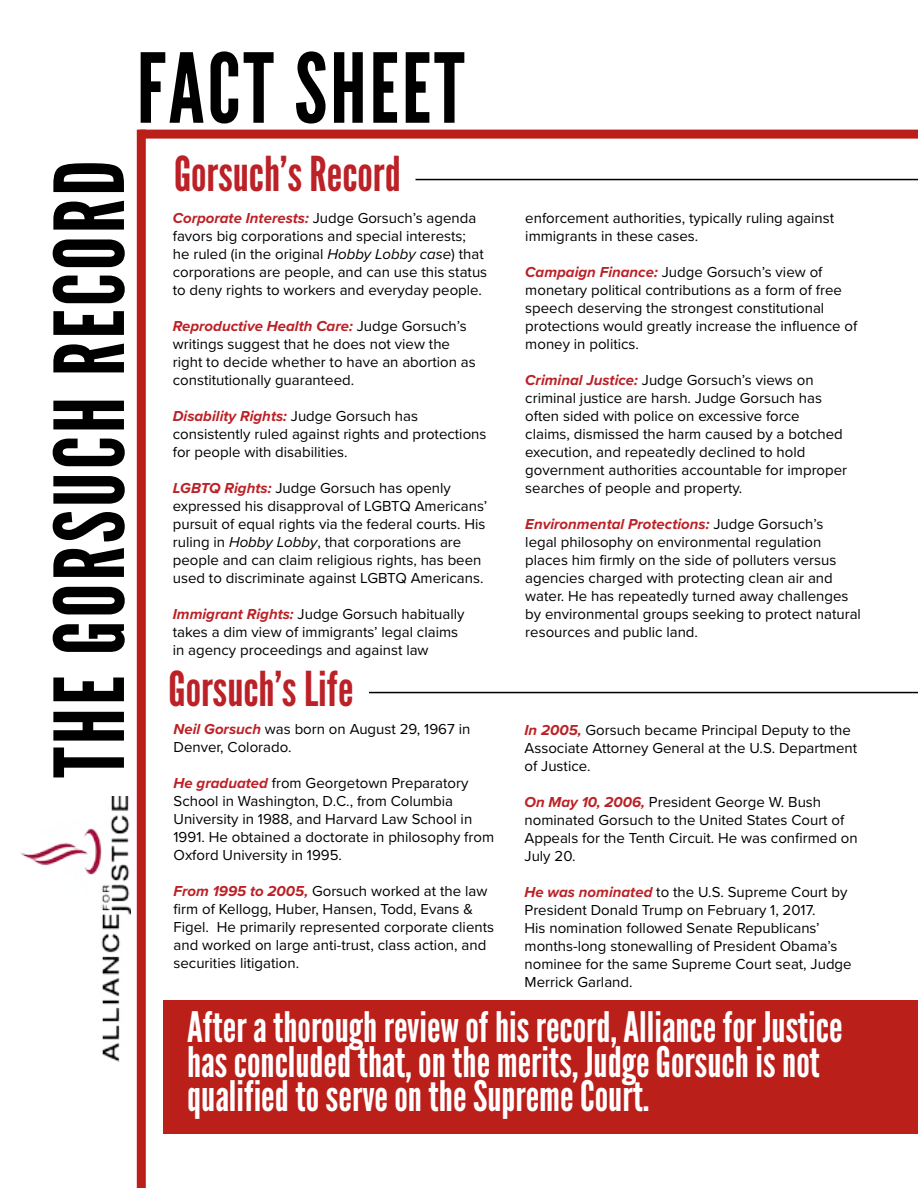
<style>
.page{position:relative;width:918px;height:1188px;background:#fff}
.page>*{position:absolute;margin:0;border:0;box-sizing:border-box;transform-origin:0 0}
.t1{font:96px "League Gothic";letter-spacing:.03em;color:#000}
.t2{font:48px "League Gothic";color:#bb2126}
.t3{font:42px/34.5px "League Gothic";color:#fff}
.t4{font:15px/18px "Proxima Nova";color:#000}
.s1{font-weight:700;font-style:italic;color:#bb2126}
.s2{font-style:italic}
</style>
<div class="page">
<div style="left:164px;top:1001px;width:754px;height:133px;background:#bb1f1a"></div>
<div style="left:140px;top:130px;width:778px;height:9px;background:#bb1f1a"></div>
<div style="left:137px;top:130px;width:9px;height:1058px;background:#bb1f1a"></div>
<hr style="left:369px;top:692px;width:549px;height:1px;background:#000">
<hr style="left:416px;top:179px;width:502px;height:1px;background:#000">
<img style="left:19px;top:796px;width:112px;height:266px">
<h1 class="t1" style="left:33px;top:778px;width:619px;rotate:-90deg">THE GORSUCH RECORD</h1>
<h1 class="t1" style="left:137px;top:31px;width:329px">FACT SHEET</h1>
<h2 class="t2" style="left:174px;top:146px;width:228px">Gorsuch’s Record</h2>
<p class="t4" style="left:173px;top:208px;width:316px"><span class="s1">Corporate Interests:</span> Judge Gorsuch’s agenda favors big corporations and special interests;<br>he ruled (in the original <span class="s2">Hobby Lobby case</span>) that corporations are people, and can use this status to deny rights to workers and everyday people.</p>
<p class="t4" style="left:173px;top:316px;width:305px"><span class="s1">Reproductive Health Care:</span> Judge Gorsuch’s writings suggest that he does not view the right to decide whether to have an abortion as constitutionally guaranteed.</p>
<p class="t4" style="left:173px;top:406px;width:315px"><span class="s1">Disability Rights:</span> Judge Gorsuch has consistently ruled against rights and protections for people with disabilities.</p>
<p class="t4" style="left:173px;top:478px;width:316px"><span class="s1">LGBTQ Rights:</span> Judge Gorsuch has openly expressed his disapproval of LGBTQ Americans’ pursuit of equal rights via the federal courts. His ruling in <span class="s2">Hobby Lobby</span>, that corporations are people and can claim religious rights, has been used to discriminate against LGBTQ Americans.</p>
<p class="t4" style="left:173px;top:604px;width:293px"><span class="s1">Immigrant Rights:</span> Judge Gorsuch habitually takes a dim view of immigrants’ legal claims in agency proceedings and against law</p>
<h2 class="t2" style="left:168px;top:660px;width:187px">Gorsuch’s Life</h2>
<p class="t4" style="left:174px;top:719px;width:298px"><span class="s1">Neil Gorsuch</span> was born on August 29, 1967 in<br>Denver, Colorado.</p>
<p class="t4" style="left:174px;top:773px;width:322px"><span class="s1">He graduated</span> from Georgetown Preparatory School in Washington, D.C., from Columbia University in 1988, and Harvard Law School in 1991. He obtained a doctorate in philosophy from Oxford University in 1995.</p>
<p class="t4" style="left:174px;top:881px;width:322px"><span class="s1">From 1995 to 2005,</span> Gorsuch worked at the law firm of Kellogg, Huber, Hansen, Todd, Evans &amp; Figel. He primarily represented corporate clients and worked on large anti-trust, class action, and securities litigation.</p>
<p class="t4" style="left:525px;top:209px;width:310px">enforcement authorities, typically ruling against immigrants in these cases.</p>
<p class="t4" style="left:525px;top:263px;width:333px"><span class="s1">Campaign Finance:</span> Judge Gorsuch’s view of monetary political contributions as a form of free speech deserving the strongest constitutional protections would greatly increase the influence of money in politics.</p>
<p class="t4" style="left:525px;top:371px;width:323px"><span class="s1">Criminal Justice:</span> Judge Gorsuch’s views on criminal justice are harsh. Judge Gorsuch has often sided with police on excessive force claims, dismissed the harm caused by a botched execution, and repeatedly declined to hold government authorities accountable for improper searches of people and property.</p>
<p class="t4" style="left:525px;top:515px;width:337px"><span class="s1">Environmental Protections:</span> Judge Gorsuch’s<br>legal philosophy on environmental regulation places him firmly on the side of polluters versus agencies charged with protecting clean air and water. He has repeatedly turned away challenges by environmental groups seeking to protect natural resources and public land.</p>
<p class="t4" style="left:525px;top:720px;width:334px"><span class="s1">In 2005,</span> Gorsuch became Principal Deputy to the<br>Associate Attorney General at the U.S. Department of Justice.</p>
<p class="t4" style="left:525px;top:792px;width:335px"><span class="s1">On May 10, 2006,</span> President George W. Bush nominated Gorsuch to the United States Court of Appeals for the Tenth Circuit. He was confirmed on July 20.</p>
<p class="t4" style="left:525px;top:882px;width:329px"><span class="s1">He was nominated</span> to the U.S. Supreme Court by President Donald Trump on February 1, 2017.<br>His nomination followed Senate Republicans’ months-long stonewalling of President Obama’s nominee for the same Supreme Court seat, Judge Merrick Garland.</p>
<h3 class="t3" style="left:187px;top:1010px;width:657px">After a thorough review of his record, Alliance for Justice has concluded that, on the merits, Judge Gorsuch is not qualified to serve on the Supreme Court.</h3>
</div>
